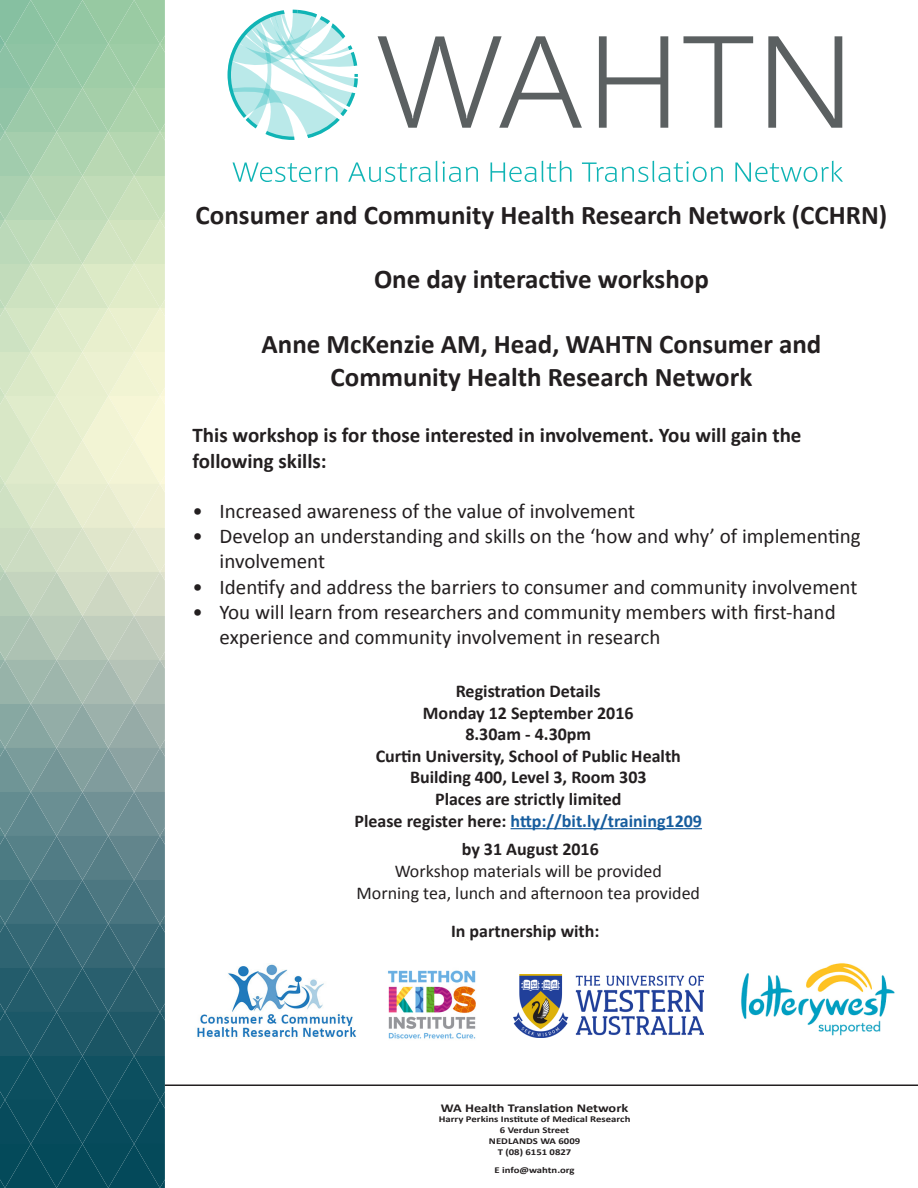
<style>
.page{position:relative;width:918px;height:1188px;background:#fff}
.page>*{position:absolute;margin:0;border:0;box-sizing:border-box;transform-origin:0 0}
.t1{font:700 27px "Calibri";color:#231f20}
.t2{font:21px/25.2px "Calibri";color:#231f20}
.t3{font:700 21px/25.2px "Calibri";color:#231f20}
.t4{font:700 18px "Calibri";color:#231f20}
.t5{font:18px "Calibri";color:#231f20}
.t6{font:700 18px "Calibri";color:#175d9e}
.t7{font:700 12px "Calibri";color:#231f20;scale:1.19 1}
.t8{font:700 9px "Calibri";color:#231f20;scale:1.19 1}
.s1{color:#231f20}
</style>
<div class="page">
<svg style="left:0;top:0;width:165px;height:1188px;background:#8fafa2"></svg>
<hr style="left:511px;top:828px;width:191px;height:1px;background:#175d9e">
<img style="left:513px;top:975px;width:190px;height:62px">
<img style="left:388px;top:970px;width:88px;height:69px">
<svg style="left:228px;top:10px;width:130px;height:130px"></svg>
<svg style="left:378px;top:36px;width:204px;height:92px"></svg>
<svg style="left:599px;top:36px;width:69px;height:92px"></svg>
<svg style="left:683px;top:36px;width:70px;height:92px"></svg>
<svg style="left:768px;top:36px;width:74px;height:92px"></svg>
<svg style="left:233px;top:162px;width:104px;height:20px"></svg>
<svg style="left:348px;top:161px;width:130px;height:21px"></svg>
<svg style="left:491px;top:161px;width:81px;height:21px"></svg>
<svg style="left:582px;top:161px;width:141px;height:21px"></svg>
<svg style="left:735px;top:161px;width:108px;height:21px"></svg>
<hr style="left:165px;top:1084px;width:753px;height:2px;background:#231f20">
<img style="left:741px;top:963px;width:154px;height:73px">
<img style="left:197px;top:964px;width:159px;height:73px">
<p class="t1" style="left:196px;top:197px;width:693px">Consumer and Community Health Research Network (CCHRN)</p>
<p class="t1" style="left:374px;top:262px;width:336px">One day interactive workshop</p>
<p class="t1" style="left:262px;top:327px;width:561px">Anne McKenzie AM, Head, WAHTN Consumer and</p>
<p class="t1" style="left:331px;top:359px;width:423px">Community Health Research Network</p>
<p class="t3" style="left:193px;top:423px;width:610px">This workshop is for those interested in involvement. You will gain the following skills:</p>
<p class="t2" style="left:193px;top:498px;width:444px">• Increased awareness of the value of involvement</p>
<p class="t2" style="left:220px;top:524px;width:643px;text-indent:-27px">• Develop an understanding and skills on the ‘how and why’ of implementing involvement</p>
<p class="t2" style="left:193px;top:574px;width:666px">• Identify and address the barriers to consumer and community involvement</p>
<p class="t2" style="left:220px;top:599px;width:618px;text-indent:-27px">• You will learn from researchers and community members with first-hand experience and community involvement in research</p>
<p class="t4" style="left:456px;top:680px;width:147px">Registration Details</p>
<p class="t4" style="left:423px;top:701px;width:212px">Monday 12 September 2016</p>
<p class="t4" style="left:465px;top:723px;width:127px">8.30am - 4.30pm</p>
<p class="t4" style="left:376px;top:744px;width:307px">Curtin University, School of Public Health</p>
<p class="t4" style="left:410px;top:766px;width:238px">Building 400, Level 3, Room 303</p>
<p class="t4" style="left:435px;top:788px;width:188px">Places are strictly limited</p>
<p class="t6" style="left:355px;top:809px;width:349px"><span class="s1">Please register here:</span> http://bit.ly/training1209</p>
<p class="t4" style="left:462px;top:838px;width:139px">by 31 August 2016</p>
<p class="t5" style="left:395px;top:860px;width:269px">Workshop materials will be provided</p>
<p class="t5" style="left:357px;top:881px;width:345px">Morning tea, lunch and afternoon tea provided</p>
<p class="t4" style="left:451px;top:919px;width:150px">In partnership with:</p>
<p class="t7" style="left:441px;top:1100px;width:159px">WA Health Translation Network</p>
<p class="t8" style="left:439px;top:1114px;width:163px">Harry Perkins Institute of Medical Research</p>
<p class="t8" style="left:500px;top:1124px;width:60px">6 Verdun Street</p>
<p class="t8" style="left:489px;top:1135px;width:78px">NEDLANDS WA 6009</p>
<p class="t8" style="left:498px;top:1146px;width:63px">T (08) 6151 0827</p>
<p class="t8" style="left:494px;top:1164px;width:69px">E info@wahtn.org</p>
</div>
